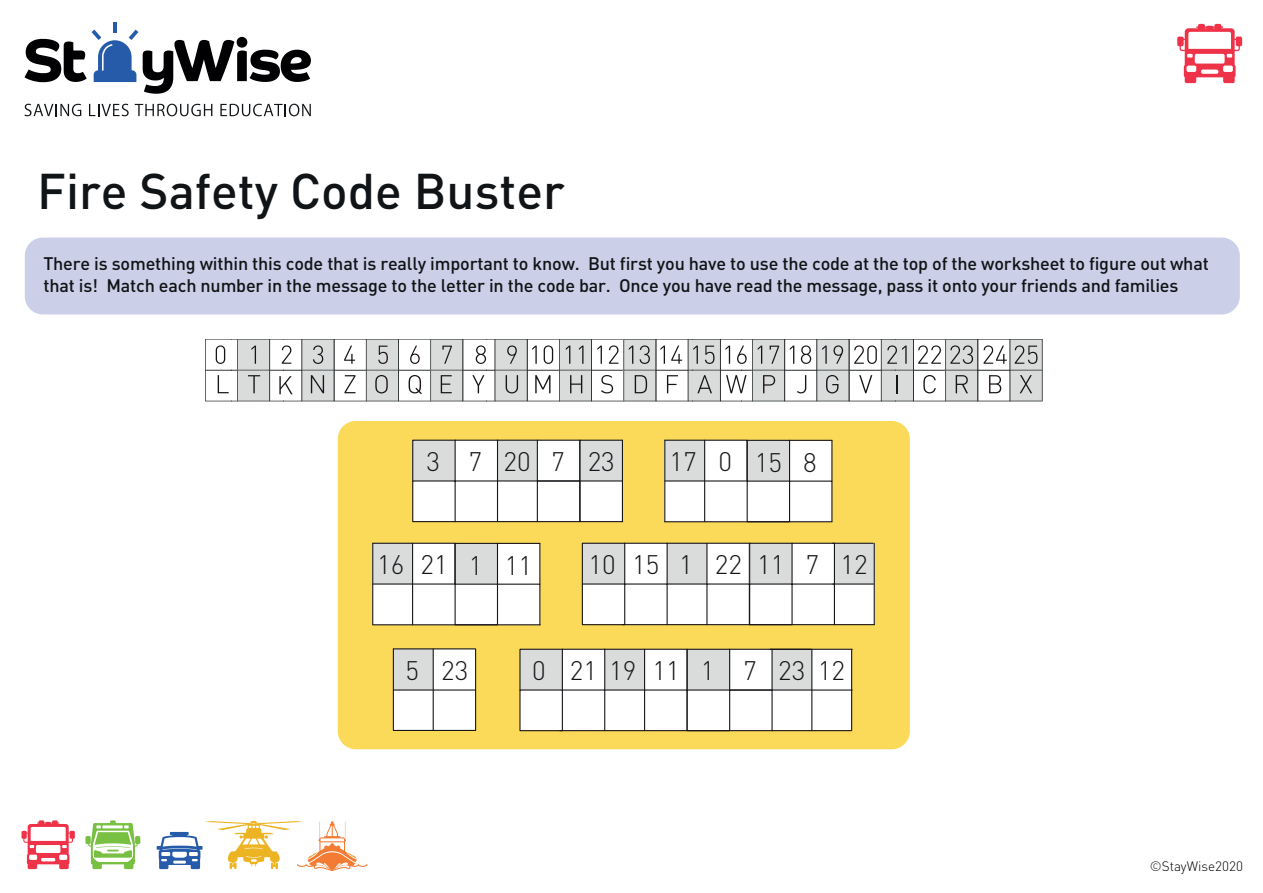
<style>
.page{position:relative;width:1263px;height:893px;background:#fff}
.page>*{position:absolute;margin:0;border:0;box-sizing:border-box;transform-origin:0 0}
.t1{font:500 49.5px "DINOT";color:#111416}
.t2{font:300 26.55px "DINOT";color:#18151a}
.t3{font:500 18px/21.6px "DINOT";letter-spacing:-.01em;color:#111416}
.t4{font:300 13.5px "DINOT";color:#000001}
</style>
<div class="page">
<div style="left:338px;top:421px;width:572px;height:328px;background:#fbda5a;border-radius:18px"></div>
<div style="left:25px;top:238px;width:1215px;height:76px;background:#cbcfe8;border-radius:18px"></div>
<svg style="left:270px;top:339px;width:13px;height:31px"></svg>
<div style="left:366px;top:339px;width:19px;height:31px;background:#d9dcdb"></div>
<div style="left:385px;top:339px;width:14px;height:31px;background:#d9dcdb"></div>
<div style="left:430px;top:339px;width:7px;height:31px;background:#d9dcdb"></div>
<svg style="left:553px;top:339px;width:6px;height:31px"></svg>
<div style="left:640px;top:339px;width:16px;height:31px;background:#d9dcdb"></div>
<div style="left:895px;top:339px;width:19px;height:31px;background:#d9dcdb"></div>
<svg style="left:270px;top:370px;width:13px;height:31px"></svg>
<div style="left:366px;top:370px;width:19px;height:31px;background:#d9dcdb"></div>
<div style="left:385px;top:370px;width:14px;height:31px;background:#d9dcdb"></div>
<div style="left:430px;top:370px;width:7px;height:31px;background:#d9dcdb"></div>
<div style="left:640px;top:370px;width:16px;height:31px;background:#d9dcdb"></div>
<div style="left:895px;top:370px;width:19px;height:31px;background:#d9dcdb"></div>
<svg style="left:279px;top:376px;width:14px;height:18px"></svg>
<svg style="left:375px;top:375px;width:13px;height:18px"></svg>
<svg style="left:205px;top:339px;width:26px;height:62px"></svg>
<svg style="left:237px;top:339px;width:33px;height:62px;background:#c6c9c8"></svg>
<svg style="left:282px;top:345px;width:9px;height:19px"></svg>
<svg style="left:302px;top:339px;width:65px;height:62px"></svg>
<svg style="left:378px;top:346px;width:10px;height:18px"></svg>
<svg style="left:398px;top:339px;width:33px;height:62px"></svg>
<svg style="left:437px;top:339px;width:49px;height:62px"></svg>
<svg style="left:495px;top:339px;width:58px;height:62px"></svg>
<svg style="left:559px;top:339px;width:91px;height:62px"></svg>
<svg style="left:656px;top:339px;width:251px;height:62px"></svg>
<svg style="left:913px;top:339px;width:129px;height:62px"></svg>
<svg style="left:25px;top:104px;width:56px;height:12px"></svg>
<svg style="left:89px;top:104px;width:40px;height:12px"></svg>
<svg style="left:135px;top:104px;width:77px;height:12px"></svg>
<svg style="left:220px;top:104px;width:91px;height:12px"></svg>
<hr style="left:113px;top:22px;width:4px;height:11px;background:#265ba9">
<svg style="left:25px;top:30px;width:286px;height:64px"></svg>
<svg style="left:21px;top:820px;width:54px;height:49px"></svg>
<svg style="left:85px;top:820px;width:55px;height:49px"></svg>
<svg style="left:157px;top:821px;width:210px;height:50px"></svg>
<svg style="left:1177px;top:24px;width:65px;height:59px"></svg>
<div style="left:413px;top:441px;width:167px;height:80px;background:#fff"></div>
<div style="left:497px;top:440px;width:40px;height:41px;background:#d9dcdb"></div>
<div style="left:537px;top:480px;width:43px;height:42px;border:1px solid #18151a"></div>
<hr style="left:537px;top:440px;width:1px;height:41px;background:#18151a">
<svg style="left:412px;top:439px;width:87px;height:84px"></svg>
<hr style="left:497px;top:440px;width:1px;height:41px;background:#18151a">
<hr style="left:455px;top:440px;width:1px;height:41px;background:#18151a">
<hr style="left:497px;top:440px;width:83px;height:1px;background:#18151a">
<svg style="left:579px;top:439px;width:44px;height:84px;background:#dfe0dd"></svg>
<hr style="left:622px;top:440px;width:1px;height:82px;background:#18151a">
<div style="left:583px;top:544px;width:166px;height:80px;background:#fff"></div>
<div style="left:667px;top:543px;width:40px;height:41px;background:#d9dcdb"></div>
<hr style="left:706px;top:543px;width:1px;height:41px;background:#18151a">
<svg style="left:581px;top:542px;width:87px;height:84px"></svg>
<hr style="left:666px;top:543px;width:2px;height:41px;background:#18151a">
<hr style="left:624px;top:543px;width:1px;height:41px;background:#18151a">
<hr style="left:667px;top:583px;width:40px;height:2px;background:#18151a">
<hr style="left:667px;top:543px;width:82px;height:1px;background:#18151a">
<div style="left:750px;top:544px;width:124px;height:80px;background:#fff"></div>
<div style="left:834px;top:543px;width:40px;height:41px;background:#d9dcdb"></div>
<svg style="left:748px;top:542px;width:87px;height:84px"></svg>
<hr style="left:834px;top:543px;width:1px;height:41px;background:#18151a">
<hr style="left:791px;top:543px;width:2px;height:41px;background:#18151a">
<hr style="left:833px;top:583px;width:40px;height:2px;background:#18151a">
<hr style="left:622px;top:624px;width:252px;height:1px;background:#18151a">
<hr style="left:874px;top:543px;width:1px;height:82px;background:#18151a">
<hr style="left:832px;top:543px;width:41px;height:1px;background:#18151a">
<hr style="left:497px;top:480px;width:125px;height:1px;background:#18151a">
<hr style="left:455px;top:521px;width:168px;height:1px;background:#18151a">
<svg style="left:664px;top:439px;width:169px;height:84px;background:#e7e7e4"></svg>
<hr style="left:704px;top:440px;width:1px;height:82px;background:#18151a">
<hr style="left:664px;top:440px;width:1px;height:82px;background:#18151a">
<svg style="left:372px;top:542px;width:169px;height:84px;background:#e9e9e6"></svg>
<hr style="left:412px;top:543px;width:1px;height:82px;background:#18151a">
<hr style="left:372px;top:543px;width:1px;height:82px;background:#18151a">
<hr style="left:373px;top:624px;width:167px;height:1px;background:#18151a">
<svg style="left:392px;top:648px;width:85px;height:83px;background:#ebebe7"></svg>
<hr style="left:433px;top:649px;width:1px;height:81px;background:#18151a">
<hr style="left:393px;top:649px;width:1px;height:81px;background:#18151a">
<hr style="left:393px;top:730px;width:83px;height:1px;background:#18151a">
<div style="left:520px;top:650px;width:167px;height:80px;background:#fff"></div>
<div style="left:605px;top:649px;width:39px;height:41px;background:#d9dcdb"></div>
<div style="left:644px;top:689px;width:43px;height:42px;border:1px solid #18151a"></div>
<hr style="left:644px;top:649px;width:1px;height:41px;background:#18151a">
<svg style="left:519px;top:648px;width:87px;height:84px"></svg>
<hr style="left:604px;top:649px;width:1px;height:41px;background:#18151a">
<hr style="left:562px;top:649px;width:1px;height:41px;background:#18151a">
<hr style="left:605px;top:689px;width:40px;height:2px;background:#18151a">
<hr style="left:605px;top:649px;width:82px;height:1px;background:#18151a">
<div style="left:688px;top:650px;width:163px;height:80px;background:#fff"></div>
<div style="left:772px;top:649px;width:40px;height:41px;background:#d9dcdb"></div>
<hr style="left:730px;top:649px;width:122px;height:1px;background:#18151a">
<svg style="left:686px;top:648px;width:87px;height:84px"></svg>
<hr style="left:771px;top:649px;width:2px;height:41px;background:#18151a">
<hr style="left:729px;top:649px;width:1px;height:41px;background:#18151a">
<hr style="left:560px;top:730px;width:291px;height:1px;background:#18151a">
<hr style="left:811px;top:649px;width:1px;height:82px;background:#18151a">
<hr style="left:770px;top:649px;width:41px;height:1px;background:#18151a">
<hr style="left:851px;top:649px;width:1px;height:82px;background:#18151a">
<hr style="left:729px;top:689px;width:123px;height:2px;background:#18151a">
<h1 class="t1" style="left:37px;top:153px;width:529px">Fire Safety Code Buster</h1>
<p class="t3" style="left:43px;top:251px;width:1167px">There is something within this code that is really important to know. But first you have to use the code at the top of the worksheet to figure out what that is! Match each number in the message to the letter in the code bar. Once you have read the message, pass it onto your friends and families</p>
<h2 class="t2" style="left:426px;top:442px;width:190px">3 720723</h2>
<h2 class="t2" style="left:718px;top:442px;width:100px">0158</h2>
<h2 class="t2" style="left:669px;top:442px;width:29px">17</h2>
<h2 class="t2" style="left:377px;top:545px;width:156px">16 21 1 11</h2>
<h2 class="t2" style="left:588px;top:545px;width:281px">1015 1 2211 7 12</h2>
<h2 class="t2" style="left:405px;top:650px;width:64px">5 23</h2>
<h2 class="t2" style="left:532px;top:651px;width:315px">0 2119 11 1 7 2312</h2>
<p class="t4" style="left:1150px;top:856px;width:95px">©StayWise2020</p>
</div>
